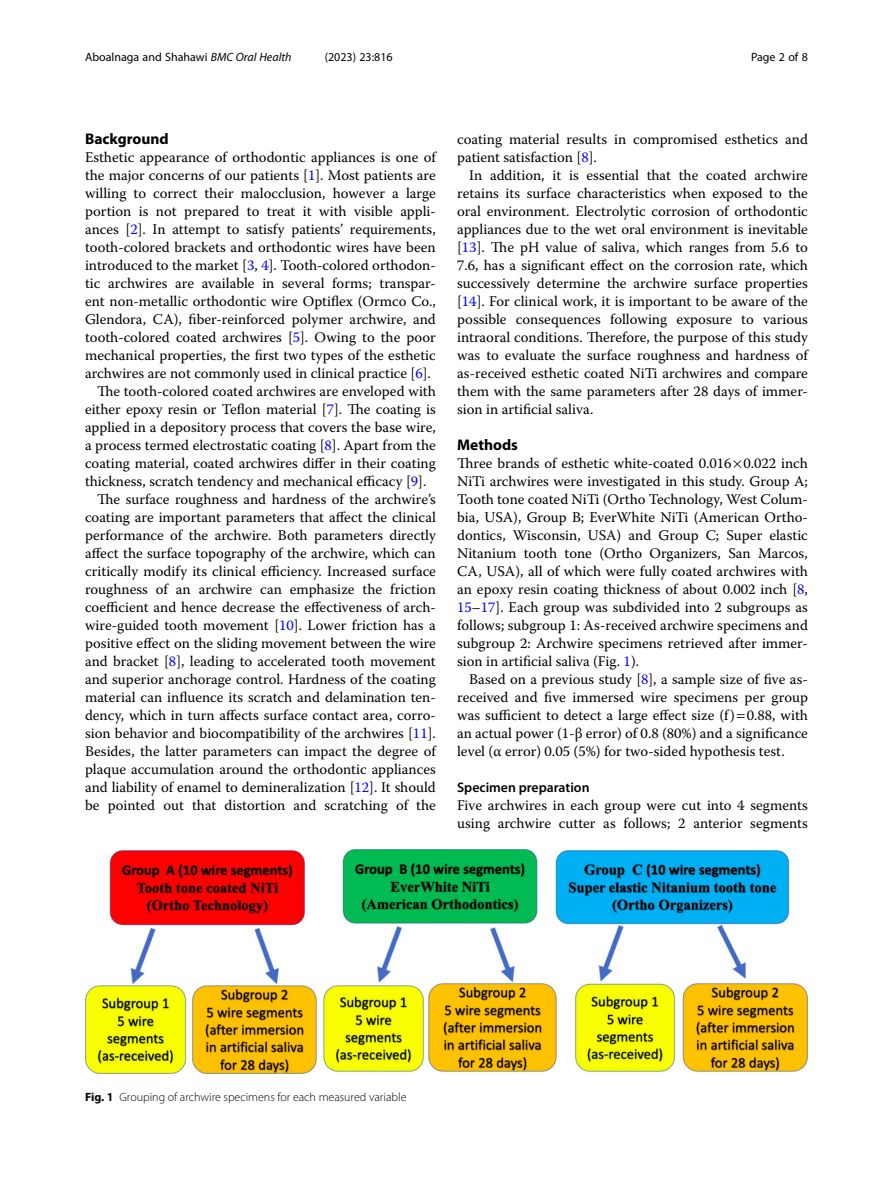
<style>
.page{position:relative;width:893px;height:1191px;background:#fff}
.page>*{position:absolute;margin:0;border:0;box-sizing:border-box;transform-origin:0 0}
.Head_1{font:700 15.45px "Myriad Pro";color:#000}
.Body_Text_Indent{font:14.7px/18px "Warnock Pro";color:#000;text-align:justify}
.Body_Text{font:14.7px/18px "Warnock Pro";color:#000;text-align:justify}
.Head_2{font:600 13.8px "Myriad Pro";color:#000}
.Figure_Caption{font:300 12px "Myriad Pro";color:#000}
.t1{font:12px "Myriad Pro";color:#000}
.s1{font-style:italic}
.s2{color:#00f}
.s3{font-weight:700}
</style>
<div class="page">
<img style="left:85px;top:850px;width:723px;height:224px">
<p class="t1" style="left:85px;top:50px;width:208px">Aboalnaga and Shahawi <span class="s1">BMC Oral Health</span></p>
<p class="t1" style="left:325px;top:50px;width:70px">(2023) 23:816</p>
<p class="t1" style="left:751px;top:50px;width:58px">Page 2 of 8</p>
<p class="Head_1" style="left:85px;top:129px;width:85px">Background</p>
<p class="Body_Text" style="left:85px;top:148px;width:352px">Esthetic appearance of orthodontic appliances is one of the major concerns of our patients [<span class="s2">1</span>]. Most patients are willing to correct their malocclusion, however a large portion is not prepared to treat it with visible appli&shy;ances [<span class="s2">2</span>]. In attempt to satisfy patients’ requirements, tooth-colored brackets and orthodontic wires have been introduced to the market [<span class="s2">3</span>, <span class="s2">4</span>]. Tooth-colored orthodon&shy;tic archwires are available in several forms; transpar&shy;ent non-metallic orthodontic wire Optiflex (Ormco Co., Glendora, CA), fiber-reinforced polymer archwire, and tooth-colored coated archwires [<span class="s2">5</span>]. Owing to the poor mechanical properties, the first two types of the esthetic archwires are not commonly used in clinical practice [<span class="s2">6</span>].</p>
<p class="Body_Text_Indent" style="left:85px;top:382px;width:352px;text-indent:12px">The tooth-colored coated archwires are enveloped with either epoxy resin or Teflon material [<span class="s2">7</span>]. The coating is applied in a depository process that covers the base wire, a process termed electrostatic coating [<span class="s2">8</span>]. Apart from the coating material, coated archwires differ in their coating thickness, scratch tendency and mechanical efficacy [<span class="s2">9</span>].</p>
<p class="Body_Text_Indent" style="left:85px;top:490px;width:352px;text-indent:12px">The surface roughness and hardness of the archwire’s coating are important parameters that affect the clinical performance of the archwire. Both parameters directly affect the surface topography of the archwire, which can critically modify its clinical efficiency. Increased surface roughness of an archwire can emphasize the friction coefficient and hence decrease the effectiveness of arch&shy;wire-guided tooth movement [<span class="s2">10</span>]. Lower friction has a positive effect on the sliding movement between the wire and bracket [<span class="s2">8</span>], leading to accelerated tooth movement and superior anchorage control. Hardness of the coating material can influence its scratch and delamination ten&shy;dency, which in turn affects surface contact area, corro&shy;sion behavior and biocompatibility of the archwires [<span class="s2">11</span>].<br>Besides, the latter parameters can impact the degree of plaque accumulation around the orthodontic appliances and liability of enamel to demineralization [<span class="s2">12</span>]. It should be pointed out that distortion and scratching of the</p>
<p class="Body_Text_Indent" style="left:457px;top:130px;width:352px">coating material results in compromised esthetics and patient satisfaction [<span class="s2">8</span>].</p>
<p class="Body_Text_Indent" style="left:457px;top:166px;width:352px;text-indent:12px">In addition, it is essential that the coated archwire retains its surface characteristics when exposed to the oral environment. Electrolytic corrosion of orthodontic appliances due to the wet oral environment is inevitable [<span class="s2">13</span>]. The pH value of saliva, which ranges from 5.6 to 7.6, has a significant effect on the corrosion rate, which successively determine the archwire surface properties [<span class="s2">14</span>]. For clinical work, it is important to be aware of the possible consequences following exposure to various intraoral conditions. Therefore, the purpose of this study was to evaluate the surface roughness and hardness of as-received esthetic coated NiTi archwires and compare them with the same parameters after 28 days of immer&shy;sion in artificial saliva.</p>
<p class="Head_1" style="left:457px;top:435px;width:62px">Methods</p>
<p class="Body_Text" style="left:457px;top:454px;width:352px">Three brands of esthetic white-coated 0.016 0.022 inch NiTi archwires were investigated in this study. Group A; Tooth tone coated NiTi (Ortho Technology, West Colum&shy;bia, USA), Group B; EverWhite NiTi (American Ortho&shy;dontics, Wisconsin, USA) and Group C; Super elastic Nitanium tooth tone (Ortho Organizers, San Marcos, CA, USA), all of which were fully coated archwires with an epoxy resin coating thickness of about 0.002 inch [<span class="s2">8</span>, <span class="s2">15</span>–<span class="s2">17</span>]. Each group was subdivided into 2 subgroups as follows; subgroup 1: As-received archwire specimens and subgroup 2: Archwire specimens retrieved after immer&shy;sion in artificial saliva (Fig. <span class="s2">1</span>).</p>
<p class="Body_Text_Indent" style="left:457px;top:670px;width:352px;text-indent:12px">Based on a previous study [<span class="s2">8</span>], a sample size of five as&shy;received and five immersed wire specimens per group was sufficient to detect a large effect size (f) 0.88, with an actual power (1-β error) of 0.8 (80%) and a significance level (α error) 0.05 (5%) for two-sided hypothesis test.</p>
<p class="Head_2" style="left:457px;top:779px;width:134px">Specimen preparation</p>
<p class="Body_Text" style="left:457px;top:796px;width:352px">Five archwires in each group were cut into 4 segments using archwire cutter as follows; 2 anterior segments</p>
<p class="Figure_Caption" style="left:85px;top:1090px;width:323px"><span class="s3">Fig. 1</span> Grouping of archwire specimens for each measured variable</p>
</div>
